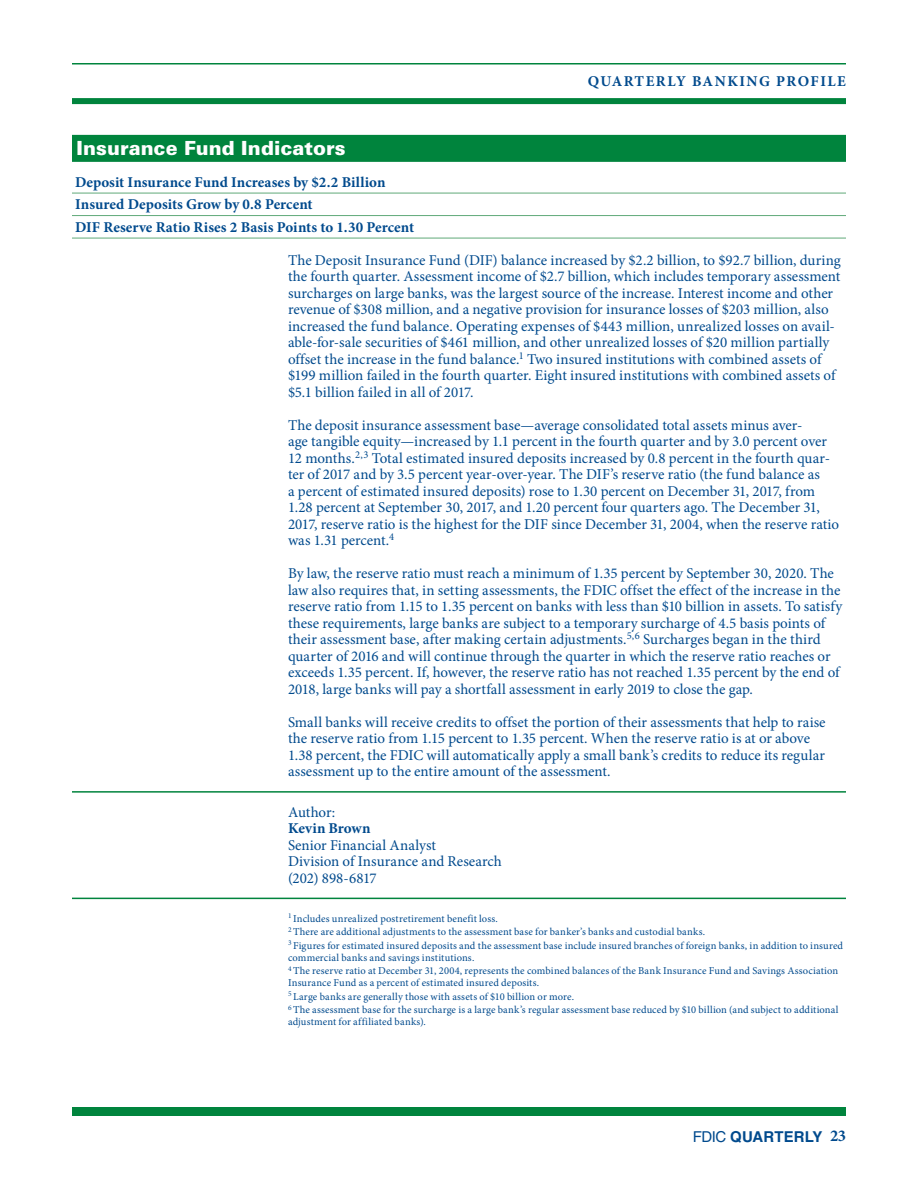
<style>
.page{position:relative;width:918px;height:1188px;background:#fff}
.page>*{position:absolute;margin:0;border:0;box-sizing:border-box;transform-origin:0 0}
.Head_Section_rule{font:900 19.5px "Univers LT Std";color:#fff}
.Body_no_rule_indent{font:15px/16.5px "Minion Pro";color:#004a8d}
.Cutlines_Page1{font:700 15px "Minion Pro";letter-spacing:.005em;color:#004a8d}
.Body_rule_above{font:15px/16.5px "Minion Pro";color:#004a8d}
.Cutlines_Page1-2{font:700 15px "Minion Pro";letter-spacing:.1em;color:#004a8d}
.t1{font:700 15px "Helvetica LT Std";letter-spacing:.005em;color:#004a8d}
.Footnote_2016_next{font:10.5px/12px "Minion Pro";letter-spacing:.015em;color:#004a8d}
.s1{font-weight:700}
.s2{font-weight:400}
.s3{font-family:"Minion Pro";font-size:16.5px}
</style>
<div class="page">
<hr style="left:72px;top:63px;width:774px;height:1px;background:#00843d">
<div style="left:72px;top:98px;width:774px;height:6px;background:#00843d"></div>
<div style="left:72px;top:1107px;width:774px;height:9px;background:#00843d"></div>
<div style="left:72px;top:135px;width:774px;height:27px;background:#00843d"></div>
<hr style="left:72px;top:193px;width:774px;height:1px;background:#5fa979">
<hr style="left:72px;top:215px;width:774px;height:1px;background:#5fa979">
<hr style="left:72px;top:238px;width:774px;height:1px;background:#5fa979">
<hr style="left:72px;top:791px;width:774px;height:2px;background:#00843d">
<hr style="left:72px;top:898px;width:774px;height:1px;background:#00843d">
<p class="Cutlines_Page1-2" style="left:588px;top:71px;width:260px">QUARTERLY BANKING PROFILE</p>
<p class="Head_Section_rule" style="left:76px;top:136px;width:271px">Insurance Fund Indicators</p>
<p class="Cutlines_Page1" style="left:75px;top:171px;width:312px">Deposit Insurance Fund Increases by $2.2 Billion</p>
<p class="Cutlines_Page1" style="left:75px;top:194px;width:239px">Insured Deposits Grow by 0.8 Percent</p>
<p class="Cutlines_Page1" style="left:75px;top:216px;width:341px">DIF Reserve Ratio Rises 2 Basis Points to 1.30 Percent</p>
<p class="Body_no_rule_indent" style="left:288px;top:252px;width:554px">The Deposit Insurance Fund (DIF) balance increased by $2.2 billion, to $92.7 billion, during the fourth quarter. Assessment income of $2.7 billion, which includes temporary assessment surcharges on large banks, was the largest source of the increase. Interest income and other revenue of $308 million, and a negative provision for insurance losses of $203 million, also increased the fund balance. Operating expenses of $443 million, unrealized losses on avail&shy;able-for-sale securities of $461 million, and other unrealized losses of $20 million partially offset the increase in the fund balance.<sup>1</sup> Two insured institutions with combined assets of $199 million failed in the fourth quarter. Eight insured institutions with combined assets of $5.1 billion failed in all of 2017.</p>
<p class="Body_no_rule_indent" style="left:288px;top:417px;width:553px">The deposit insurance assessment base—average consolidated total assets minus aver-<br>age tangible equity—increased by 1.1 percent in the fourth quarter and by 3.0 percent over 12 months.<sup>2,</sup> <sup>3</sup> Total estimated insured deposits increased by 0.8 percent in the fourth quar&shy;ter of 2017 and by 3.5 percent year-over-year. The DIF’s reserve ratio (the fund balance as<br>a percent of estimated insured deposits) rose to 1.30 percent on December 31, 2017, from 1.28 percent at September 30, 2017, and 1.20 percent four quarters ago. The December 31, 2017, reserve ratio is the highest for the DIF since December 31, 2004, when the reserve ratio was 1.31 percent.<sup>4</sup></p>
<p class="Body_no_rule_indent" style="left:288px;top:565px;width:556px">By law, the reserve ratio must reach a minimum of 1.35 percent by September 30, 2020. The law also requires that, in setting assessments, the FDIC offset the effect of the increase in the reserve ratio from 1.15 to 1.35 percent on banks with less than $10 billion in assets. To satisfy these requirements, large banks are subject to a temporary surcharge of 4.5 basis points of their assessment base, after making certain adjustments.<sup>5,</sup> <sup>6</sup> Surcharges began in the third quarter of 2016 and will continue through the quarter in which the reserve ratio reaches or exceeds 1.35 percent. If, however, the reserve ratio has not reached 1.35 percent by the end of 2018, large banks will pay a shortfall assessment in early 2019 to close the gap.</p>
<p class="Body_no_rule_indent" style="left:288px;top:714px;width:539px">Small banks will receive credits to offset the portion of their assessments that help to raise the reserve ratio from 1.15 percent to 1.35 percent. When the reserve ratio is at or above 1.38 percent, the FDIC will automatically apply a small bank’s credits to reduce its regular assessment up to the entire amount of the assessment.</p>
<p class="Body_rule_above" style="left:288px;top:804px;width:215px">Author:<br><span class="s1">Kevin Brown<br></span>Senior Financial Analyst<br>Division of Insurance and Research (202) 898-6817</p>
<p class="Footnote_2016_next" style="left:288px;top:913px;width:211px"><sup>1</sup> Includes unrealized postretirement benefit loss.</p>
<p class="Footnote_2016_next" style="left:288px;top:926px;width:419px"><sup>2</sup> There are additional adjustments to the assessment base for banker’s banks and custodial banks.</p>
<p class="Footnote_2016_next" style="left:288px;top:940px;width:557px"><sup>3</sup> Figures for estimated insured deposits and the assessment base include insured branches of foreign banks, in addition to insured commercial banks and savings institutions.</p>
<p class="Footnote_2016_next" style="left:288px;top:965px;width:552px"><sup>4</sup> The reserve ratio at December 31, 2004, represents the combined balances of the Bank Insurance Fund and Savings Association<br>Insurance Fund as a percent of estimated insured deposits.</p>
<p class="Footnote_2016_next" style="left:288px;top:991px;width:288px"><sup>5</sup> Large banks are generally those with assets of $10 billion or more.</p>
<p class="Footnote_2016_next" style="left:288px;top:1004px;width:552px"><sup>6</sup> The assessment base for the surcharge is a large bank’s regular assessment base reduced by $10 billion (and subject to additional adjustment for affiliated banks).</p>
<p class="t1" style="left:693px;top:1127px;width:155px"><span class="s2">FDIC</span> QUARTERLY <span class="s3">23</span></p>
</div>
